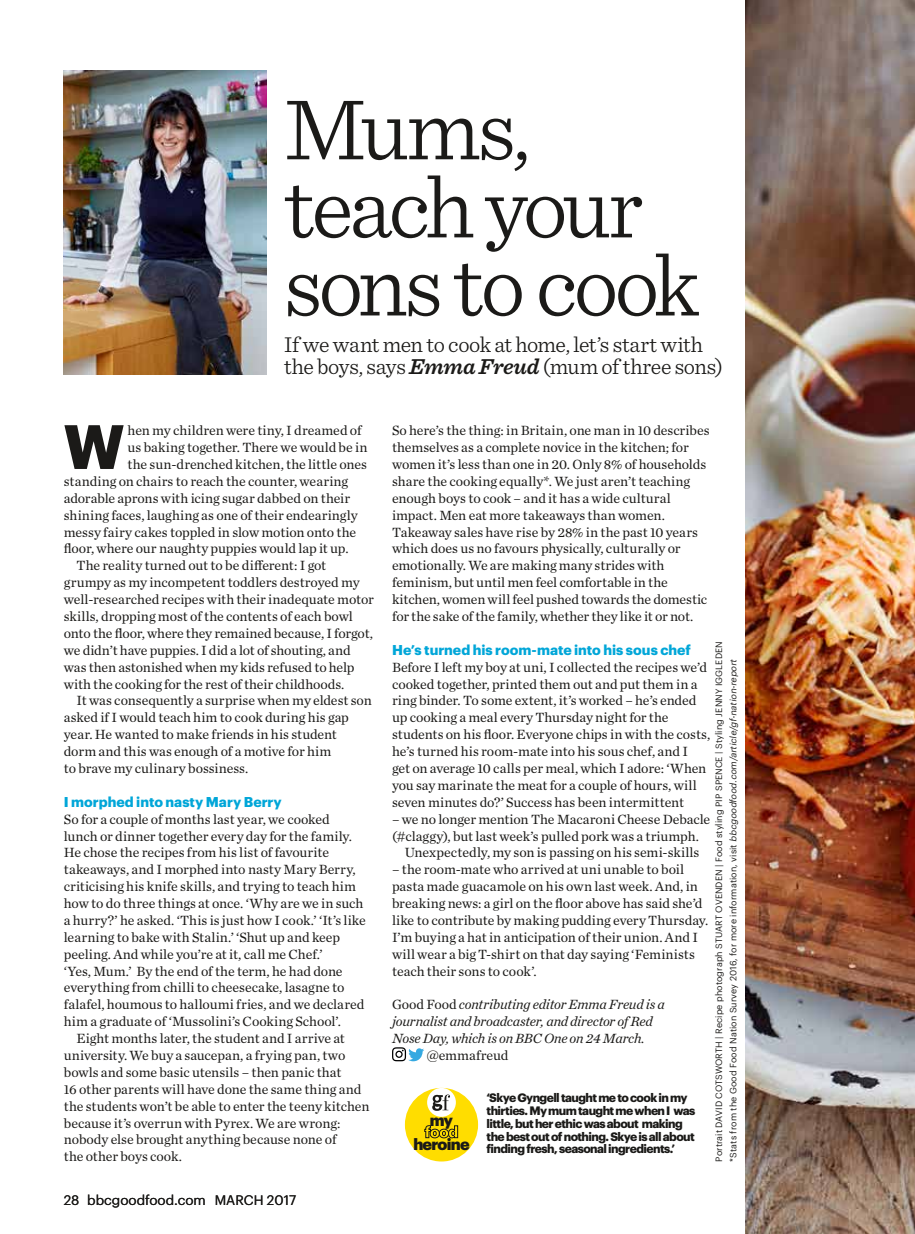
<style>
.page{position:relative;width:915px;height:1234px;background:#fff}
.page>*{position:absolute;margin:0;border:0;box-sizing:border-box;transform-origin:0 0}
.t1{font:300 90px/78px "Sentinel";letter-spacing:-.045em;color:#1b1a18}
.t2{font:700 61.2px "Graphik";color:#1b1a18}
.t3{font:300 22.5px/22.6px "Sentinel";letter-spacing:-.015em;color:#1b1a18}
.t4{font:900 15.9px/24px "Graphik";letter-spacing:-.05em;color:#1b1a18;text-align:center}
.t5{font:13.95px/17px "Chronicle Text G1";letter-spacing:-.005em;color:#1b1a18}
.t6{font:italic 13.95px/16.8px "Chronicle Text G1";letter-spacing:-.015em;color:#1b1a18}
.t7{font:700 13.95px "Graphik";color:#00a6d8}
.t8{font:13.5px "Graphik";color:#1b1a18}
.t9{font:700 12px/12.8px "Graphik";letter-spacing:-.05em;color:#1b1a18}
.t10{font:9px/14.2px "Graphik";letter-spacing:.01em;color:#1b1a18}
.s1{font-weight:600;font-style:italic}
.s2{font-style:normal}
.s3{font-style:italic}
</style>
<div class="page">
<img style="left:745px;top:0;width:169px;height:1233px">
<img style="left:64px;top:71px;width:202px;height:303px">
<div style="left:405px;top:1087px;width:73px;height:74px;background:#fd0;border-radius:50%"></div>
<div style="left:427px;top:1087px;width:28px;height:29px;background:#fff;border-radius:50%"></div>
<svg style="left:432px;top:1094px;width:18px;height:16px"></svg>
<svg style="left:424px;top:1125px;width:34px;height:12px"></svg>
<svg style="left:392px;top:1047px;width:32px;height:14px"></svg>
<h1 class="t1" style="left:284px;top:84px;width:417px">Mums, teach your sons to cook</h1>
<h3 class="t3" style="left:284px;top:331px;width:440px">If we want men to cook at home, let’s start with the boys, says <span class="s1">Emma Freud</span> (mum of three sons)</h3>
<h2 class="t2" style="left:64px;top:399px;width:62px">W</h2>
<p class="t5" style="left:127px;top:421px;width:235px">hen my children were tiny, I dreamed of</p>
<p class="t5" style="left:127px;top:438px;width:241px">us baking together. There we would be in</p>
<p class="t5" style="left:127px;top:455px;width:241px">the sun-drenched kitchen, the little ones</p>
<p class="t5" style="left:64px;top:472px;width:286px">standing on chairs to reach the counter, wearing</p>
<p class="t5" style="left:64px;top:488px;width:288px">adorable aprons with icing sugar dabbed on their</p>
<p class="t5" style="left:64px;top:505px;width:295px">shining faces, laughing as one of their endearingly</p>
<p class="t5" style="left:64px;top:522px;width:294px">messy fairy cakes toppled in slow motion onto the</p>
<p class="t5" style="left:64px;top:539px;width:286px">floor, where our naughty puppies would lap it up.</p>
<p class="t5" style="left:77px;top:556px;width:251px">The reality turned out to be different: I got</p>
<p class="t5" style="left:64px;top:573px;width:297px">grumpy as my incompetent toddlers destroyed my</p>
<p class="t5" style="left:64px;top:590px;width:311px">well-researched recipes with their inadequate motor</p>
<p class="t5" style="left:64px;top:607px;width:290px">skills, dropping most of the contents of each bowl</p>
<p class="t5" style="left:64px;top:624px;width:310px">onto the floor, where they remained because, I forgot,</p>
<p class="t5" style="left:64px;top:640px;width:288px">we didn’t have puppies. I did a lot of shouting, and</p>
<p class="t5" style="left:64px;top:657px;width:292px">was then astonished when my kids refused to help</p>
<p class="t5" style="left:64px;top:674px;width:282px">with the cooking for the rest of their childhoods.</p>
<p class="t5" style="left:77px;top:691px;width:297px">It was consequently a surprise when my eldest son</p>
<p class="t5" style="left:64px;top:708px;width:286px">asked if I would teach him to cook during his gap</p>
<p class="t5" style="left:64px;top:725px;width:274px">year. He wanted to make friends in his student</p>
<p class="t5" style="left:64px;top:742px;width:269px">dorm and this was enough of a motive for him</p>
<p class="t5" style="left:64px;top:758px;width:186px">to brave my culinary bossiness.</p>
<p class="t7" style="left:64px;top:790px;width:219px">I morphed into nasty Mary Berry</p>
<p class="t5" style="left:64px;top:809px;width:303px">So for a couple of months last year, we cooked lunch or dinner together every day for the family.<br>He chose the recipes from his list of favourite takeaways, and I morphed into nasty Mary Berry, criticising his knife skills, and trying to teach him how to do three things at once. ‘Why are we in such a hurry?’ he asked. ‘This is just how I cook.’ ‘It’s like learning to bake with Stalin.’ ‘Shut up and keep peeling. And while you’re at it, call me Chef.’<br>‘Yes, Mum.’ By the end of the term, he had done everything from chilli to cheesecake, lasagne to falafel, houmous to halloumi fries, and we declared him a graduate of ‘Mussolini’s Cooking School’.</p>
<p class="t5" style="left:64px;top:1029px;width:307px;text-indent:13px">Eight months later, the student and I arrive at university. We buy a saucepan, a frying pan, two bowls and some basic utensils – then panic that<br>16 other parents will have done the same thing and the students won’t be able to enter the teeny kitchen because it’s overrun with Pyrex. We are wrong: nobody else brought anything because none of<br>the other boys cook.</p>
<p class="t8" style="left:64px;top:1189px;width:143px">28 bbcgoodfood.com</p>
<p class="t8" style="left:214px;top:1189px;width:83px">MARCH 2017</p>
<p class="t5" style="left:392px;top:421px;width:319px">So here’s the thing: in Britain, one man in 10 describes themselves as a complete novice in the kitchen; for women it’s less than one in 20. Only 8% of households share the cooking equally*. We just aren’t teaching enough boys to cook – and it has a wide cultural impact. Men eat more takeaways than women.<br>Takeaway sales have rise by 28% in the past 10 years which does us no favours physically, culturally or emotionally. We are making many strides with feminism, but until men feel comfortable in the kitchen, women will feel pushed towards the domestic for the sake of the family, whether they like it or not.</p>
<p class="t7" style="left:392px;top:638px;width:300px">He’s turned his room-mate into his sous chef</p>
<p class="t5" style="left:392px;top:657px;width:319px">Before I left my boy at uni, I collected the recipes we’d cooked together, printed them out and put them in a ring binder. To some extent, it’s worked – he’s ended up cooking a meal every Thursday night for the students on his floor. Everyone chips in with the costs, he’s turned his room-mate into his sous chef, and I<br>get on average 10 calls per meal, which I adore: ‘When you say marinate the meat for a couple of hours, will seven minutes do?’ Success has been intermittent</p>
<p class="t5" style="left:392px;top:809px;width:320px">– we no longer mention The Macaroni Cheese Debacle</p>
<p class="t5" style="left:392px;top:826px;width:308px">(#claggy), but last week’s pulled pork was a triumph.</p>
<p class="t5" style="left:404px;top:843px;width:296px">Unexpectedly, my son is passing on his semi-skills</p>
<p class="t5" style="left:392px;top:860px;width:317px">– the room-mate who arrived at uni unable to boil pasta made guacamole on his own last week. And, in breaking news: a girl on the floor above has said she’d like to contribute by making pudding every Thursday.<br>I’m buying a hat in anticipation of their union. And I will wear a big T-shirt on that day saying ‘Feminists teach their sons to cook’.</p>
<p class="t6" style="left:392px;top:995px;width:274px"><span class="s2">Good Food</span> contributing editor Emma Freud is a journalist and broadcaster, and director of Red<br>Nose Day, which is on BBC One on 24 March.</p>
<p class="t5" style="left:426px;top:1045px;width:83px">@emmafreud</p>
<p class="t10" style="left:710px;top:1161px;width:522px;rotate:-90deg">Portrait DAVID COTSWORTH | Recipe photograph STUART OVENDEN | Food styling PIP SPENCE | Styling JENNY IGGLEDEN *Stats from the Good Food Nation Survey 2016, for more information, visit <span class="s3">bbcgoodfood.com/article/gf-nation-report</span></p>
<p class="t9" style="left:486px;top:1090px;width:210px">‘Skye Gyngell taught me to cook in my thirties. My mum taught me when I was little, but her ethic was about making the best out of nothing. Skye is all about finding fresh, seasonal ingredients.’</p>
<p class="t4" style="left:413px;top:1106px;width:58px">my heroine</p>
</div>
